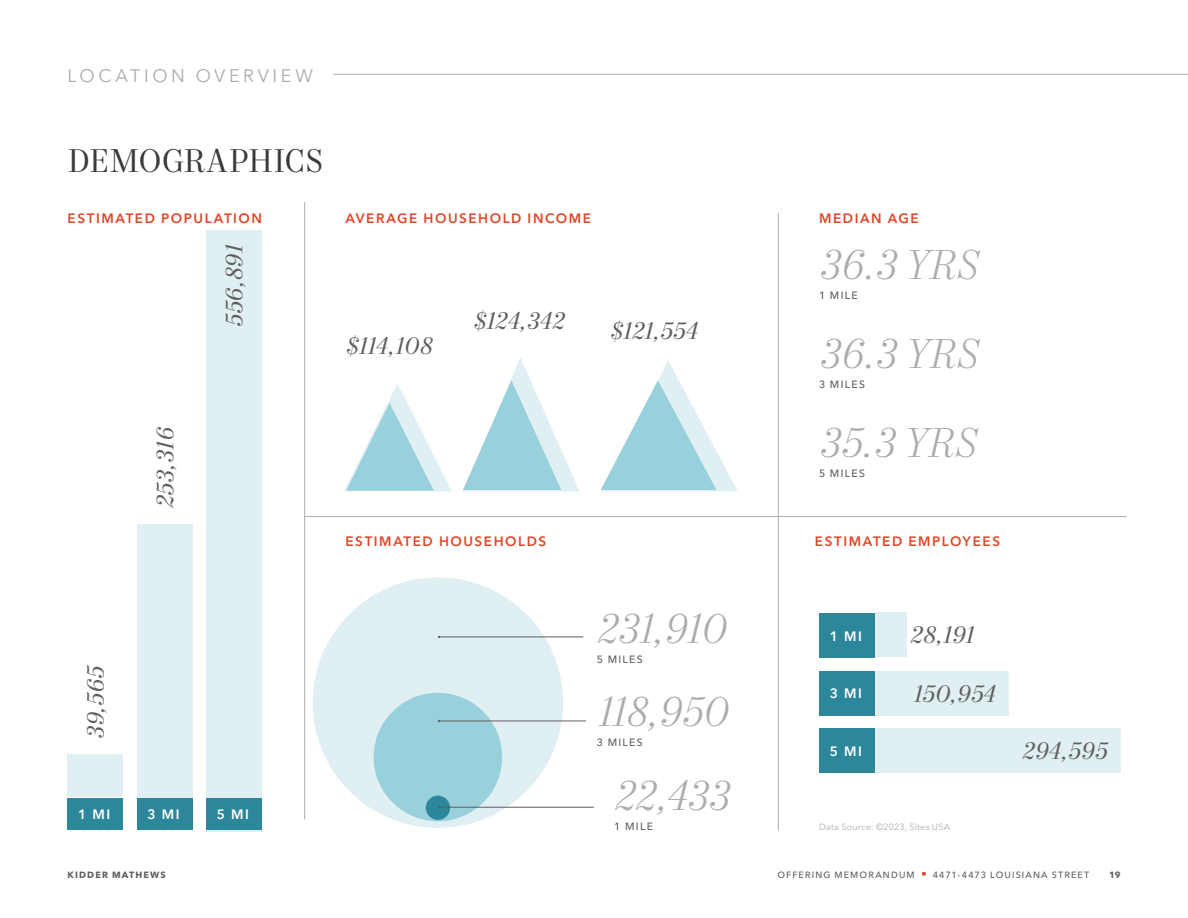
<style>
.page{position:relative;width:1188px;height:918px;background:#fff}
.page>*{position:absolute;margin:0;border:0;box-sizing:border-box;transform-origin:0 0}
.t1{font:italic 300 42px "Mort Modern 07";letter-spacing:-.005em;color:#afabac}
.t2{font:33px "Mort Modern 08";color:#383b3d}
.t3{font:italic 24px "Mort Modern 08";letter-spacing:.005em;color:#5f5d5e}
.t4{font:18px "Avenir Next LT Pro";letter-spacing:.2em;color:#afabac}
.t5{font:600 13.5px "Avenir Next LT Pro";letter-spacing:.115em;color:#de4726}
.t6{font:600 13.5px "Avenir Next LT Pro";letter-spacing:.12em;color:#fff}
.t7{font:500 10.5px "Avenir Next LT Pro";letter-spacing:.125em;color:#5f5d5e}
.t8{font:500 9px "Avenir Next LT Pro";letter-spacing:.13em;color:#5f5d5e}
.t9{font:9px "Avenir Next LT Pro";letter-spacing:.025em;color:#afabac}
.t10{font:700 9px "Avenir Next LT Pro";letter-spacing:.13em;color:#5f5d5e}
.s1{color:#de4726}
</style>
<div class="page">
<hr style="left:304px;top:202px;width:1px;height:617px;background:#afabac">
<hr style="left:778px;top:213px;width:1px;height:617px;background:#afabac">
<hr style="left:305px;top:516px;width:821px;height:1px;background:#afabac">
<div style="left:67px;top:754px;width:56px;height:43px;background:#e0eff2"></div>
<div style="left:68px;top:798px;width:55px;height:32px;background:#2d879a"></div>
<div style="left:206px;top:230px;width:55px;height:602px;background:#e0eff2"></div>
<div style="left:206px;top:798px;width:56px;height:32px;background:#2d879a"></div>
<div style="left:819px;top:729px;width:56px;height:44px;background:#2d879a"></div>
<div style="left:875px;top:729px;width:245px;height:44px;background:#e0eff2"></div>
<div style="left:819px;top:671px;width:56px;height:44px;background:#2d879a"></div>
<div style="left:875px;top:671px;width:134px;height:44px;background:#e0eff2"></div>
<div style="left:819px;top:613px;width:56px;height:45px;background:#2d879a"></div>
<div style="left:875px;top:612px;width:31px;height:44px;background:#e0eff2"></div>
<div style="left:137px;top:525px;width:55px;height:273px;background:#e0eff2"></div>
<div style="left:137px;top:798px;width:55px;height:32px;background:#2d879a"></div>
<div style="left:313px;top:577px;width:250px;height:251px;background:#e0eff2;border-radius:50%"></div>
<div style="left:374px;top:693px;width:128px;height:128px;background:#98d0db;border-radius:50%"></div>
<div style="left:426px;top:796px;width:24px;height:24px;background:#2d879a;border-radius:50%"></div>
<svg style="left:463px;top:358px;width:116px;height:134px"></svg>
<svg style="left:601px;top:361px;width:137px;height:131px"></svg>
<svg style="left:344px;top:384px;width:108px;height:107px"></svg>
<hr style="left:439px;top:807px;width:155px;height:1px;background:#5f5d5e">
<hr style="left:439px;top:721px;width:147px;height:1px;background:#5f5d5e">
<hr style="left:439px;top:637px;width:144px;height:1px;background:#5f5d5e">
<hr style="left:333px;top:74px;width:855px;height:1px;background:#afabac">
<h3 class="t4" style="left:68px;top:65px;width:247px">LOCATION OVERVIEW</h3>
<h2 class="t2" style="left:68px;top:141px;width:258px">DEMOGRAPHICS</h2>
<p class="t5" style="left:68px;top:210px;width:196px">ESTIMATED POPULATION</p>
<p class="t5" style="left:345px;top:210px;width:247px">AVERAGE HOUSEHOLD INCOME</p>
<h3 class="t3" style="left:151px;top:508px;width:83px;rotate:-90deg">253,316</h3>
<h3 class="t3" style="left:220px;top:327px;width:84px;rotate:-90deg">556,891</h3>
<h3 class="t3" style="left:345px;top:332px;width:88px">$114,108</h3>
<h3 class="t3" style="left:473px;top:307px;width:92px">$124,342</h3>
<h3 class="t3" style="left:610px;top:317px;width:89px">$121,554</h3>
<p class="t5" style="left:819px;top:210px;width:101px">MEDIAN AGE</p>
<h1 class="t1" style="left:819px;top:239px;width:161px">36.3 YRS</h1>
<p class="t7" style="left:819px;top:289px;width:40px">1 MILE</p>
<h1 class="t1" style="left:819px;top:328px;width:161px">36.3 YRS</h1>
<p class="t7" style="left:819px;top:378px;width:48px">3 MILES</p>
<h1 class="t1" style="left:819px;top:418px;width:159px">35.3 YRS</h1>
<p class="t7" style="left:819px;top:467px;width:48px">5 MILES</p>
<h3 class="t3" style="left:81px;top:739px;width:76px;rotate:-90deg">39,565</h3>
<p class="t6" style="left:78px;top:807px;width:34px">1 MI</p>
<p class="t6" style="left:148px;top:807px;width:34px">3 MI</p>
<p class="t6" style="left:217px;top:807px;width:34px">5 MI</p>
<p class="t5" style="left:345px;top:534px;width:202px">ESTIMATED HOUSEHOLDS</p>
<p class="t5" style="left:815px;top:534px;width:187px">ESTIMATED EMPLOYEES</p>
<h1 class="t1" style="left:597px;top:604px;width:131px">231,910</h1>
<p class="t7" style="left:597px;top:653px;width:48px">5 MILES</p>
<h1 class="t1" style="left:597px;top:686px;width:133px">118,950</h1>
<p class="t7" style="left:597px;top:736px;width:48px">3 MILES</p>
<h1 class="t1" style="left:614px;top:770px;width:116px">22,433</h1>
<p class="t7" style="left:614px;top:820px;width:40px">1 MILE</p>
<p class="t6" style="left:830px;top:628px;width:34px">1 MI</p>
<h3 class="t3" style="left:910px;top:621px;width:65px">28,191</h3>
<p class="t6" style="left:830px;top:685px;width:34px">3 MI</p>
<h3 class="t3" style="left:913px;top:679px;width:84px">150,954</h3>
<p class="t6" style="left:830px;top:743px;width:34px">5 MI</p>
<h3 class="t3" style="left:1022px;top:737px;width:86px">294,595</h3>
<p class="t9" style="left:819px;top:822px;width:133px">Data Source: ©2023, Sites USA</p>
<p class="t10" style="left:68px;top:869px;width:100px">KIDDER MATHEWS</p>
<p class="t8" style="left:777px;top:869px;width:313px">OFFERING MEMORANDUM <span class="s1">■</span> 4471-4473 LOUISIANA STREET</p>
<p class="t10" style="left:1109px;top:869px;width:13px">19</p>
</div>
